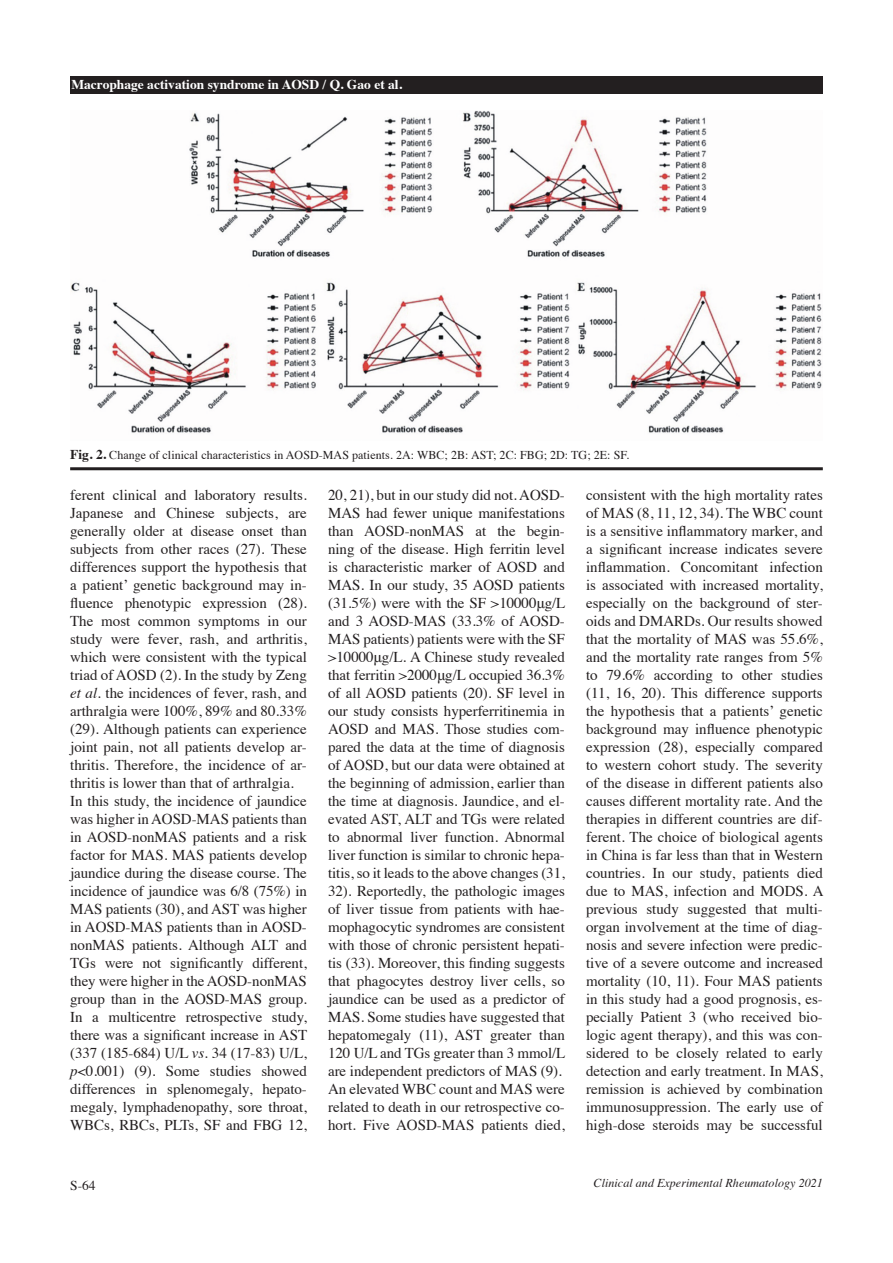
<style>
.page{position:relative;width:893px;height:1263px;background:#fff}
.page>*{position:absolute;margin:0;border:0;box-sizing:border-box;transform-origin:0 0}
.t1{font:15px/18px "Times";color:#231f20;text-align:justify}
.t2{font:700 13.5px "Times";color:#fff}
.t3{font:13.5px "Times";color:#231f20}
.t4{font:12px "Times";letter-spacing:.005em;color:#231f20}
.t5{font:italic 12px "Times";letter-spacing:.005em;color:#231f20}
.s1{font-weight:700;font-size:13.5px}
.s2{font-style:italic}
</style>
<div class="page">
<div style="left:70px;top:77px;width:753px;height:17px;background:#231f20"></div>
<hr style="left:70px;top:467px;width:753px;height:3px;background:#231f20">
<img style="left:70px;top:111px;width:752px;height:322px">
<p class="t2" style="left:71px;top:71px;width:332px">Macrophage activation syndrome in AOSD / Q. Gao et al.</p>
<p class="t4" style="left:70px;top:443px;width:561px"><span class="s1">Fig. 2.</span> Change of clinical characteristics in AOSD-MAS patients. 2A: WBC; 2B: AST; 2C: FBG; 2D: TG; 2E: SF.</p>
<p class="t1" style="left:70px;top:485px;width:238px">ferent clinical and laboratory results.<br>Japanese and Chinese subjects, are generally older at disease onset than subjects from other races (27). These differences support the hypothesis that a patient’ genetic background may in&shy;fluence phenotypic expression (28).<br>The most common symptoms in our study were fever, rash, and arthritis, which were consistent with the typical triad of AOSD (2). In the study by Zeng <span class="s2">et al.</span> the incidences of fever, rash, and arthralgia were 100%, 89% and 80.33% (29). Although patients can experience joint pain, not all patients develop ar&shy;thritis. Therefore, the incidence of ar&shy;thritis is lower than that of arthralgia.</p>
<p class="t1" style="left:70px;top:791px;width:238px">In this study, the incidence of jaundice was higher in AOSD-MAS patients than in AOSD-nonMAS patients and a risk factor for MAS. MAS patients develop jaundice during the disease course. The incidence of jaundice was 6/8 (75%) in MAS patients (30), and AST was higher in AOSD-MAS patients than in AOSD&shy;nonMAS patients. Although ALT and TGs were not significantly different, they were higher in the AOSD-nonMAS group than in the AOSD-MAS group.<br>In a multicentre retrospective study, there was a significant increase in AST (337 (185-684) U/L <span class="s2">vs.</span> 34 (17-83) U/L, <span class="s2">p</span>&lt;0.001) (9). Some studies showed differences in splenomegaly, hepato&shy;megaly, lymphadenopathy, sore throat, WBCs, RBCs, PLTs, SF and FBG 12,</p>
<p class="t1" style="left:328px;top:485px;width:239px">20, 21), but in our study did not. AOSD-MAS had fewer unique manifestations than AOSD-nonMAS at the begin&shy;ning of the disease. High ferritin level is characteristic marker of AOSD and MAS. In our study, 35 AOSD patients (31.5%) were with the SF &gt;10000μg/L and 3 AOSD-MAS (33.3% of AOSD-MAS patients) patients were with the SF &gt;10000μg/L. A Chinese study revealed that ferritin &gt;2000μg/L occupied 36.3% of all AOSD patients (20). SF level in our study consists hyperferritinemia in AOSD and MAS. Those studies com&shy;pared the data at the time of diagnosis of AOSD, but our data were obtained at the beginning of admission, earlier than the time at diagnosis. Jaundice, and el&shy;evated AST, ALT and TGs were related to abnormal liver function. Abnormal liver function is similar to chronic hepa&shy;titis, so it leads to the above changes (31, 32). Reportedly, the pathologic images of liver tissue from patients with hae&shy;mophagocytic syndromes are consistent with those of chronic persistent hepati&shy;tis (33). Moreover, this finding suggests that phagocytes destroy liver cells, so jaundice can be used as a predictor of MAS. Some studies have suggested that hepatomegaly (11), AST greater than 120 U/L and TGs greater than 3 mmol/L are independent predictors of MAS (9).</p>
<p class="t1" style="left:328px;top:1079px;width:238px">An elevated WBC count and MAS were related to death in our retrospective co&shy;hort. Five AOSD-MAS patients died,</p>
<p class="t1" style="left:586px;top:485px;width:239px">consistent with the high mortality rates of MAS (8, 11, 12, 34). The WBC count is a sensitive inflammatory marker, and a significant increase indicates severe inflammation. Concomitant infection is associated with increased mortality, especially on the background of ster&shy;oids and DMARDs. Our results showed that the mortality of MAS was 55.6%, and the mortality rate ranges from 5% to 79.6% according to other studies (11, 16, 20). This difference supports the hypothesis that a patients’ genetic background may influence phenotypic expression (28), especially compared to western cohort study. The severity of the disease in different patients also causes different mortality rate. And the therapies in different countries are dif&shy;ferent. The choice of biological agents in China is far less than that in Western countries. In our study, patients died due to MAS, infection and MODS. A previous study suggested that multi&shy;organ involvement at the time of diag&shy;nosis and severe infection were predic&shy;tive of a severe outcome and increased mortality (10, 11). Four MAS patients in this study had a good prognosis, es&shy;pecially Patient 3 (who received bio&shy;logic agent therapy), and this was con&shy;sidered to be closely related to early detection and early treatment. In MAS, remission is achieved by combination immunosuppression. The early use of high-dose steroids may be successful</p>
<p class="t3" style="left:70px;top:1172px;width:27px">S-64</p>
<p class="t5" style="left:594px;top:1173px;width:231px">Clinical and Experimental Rheumatology 2021</p>
</div>
